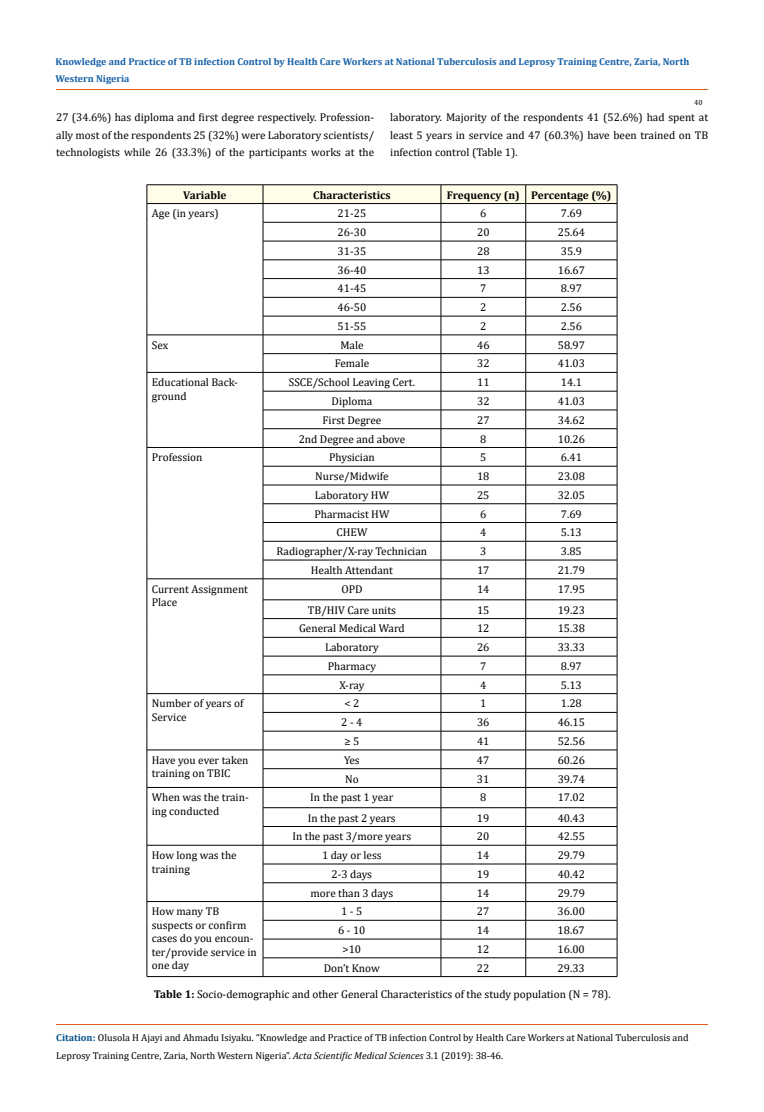
<style>
.page{position:relative;width:764px;height:1112px;background:#fff}
.page>*{position:absolute;margin:0;border:0;box-sizing:border-box;transform-origin:0 0}
.t1{font:11.25px/13.5px "Cambria";color:#000}
.t2{font:700 11.25px "Cambria";color:#000}
.t3{font:10px/17.5px "Cambria";color:#000}
.t4{font:700 10px/17.5px "Cambria";color:#1560a6}
.t5{font:7.5px "Cambria";color:#000}
.s1{font-weight:700}
.s2{font-weight:700;color:#035089}
.s3{font-style:italic}
</style>
<div class="page">
<hr style="left:147px;top:184px;width:116px;height:1px;background:#000">
<hr style="left:263px;top:184px;width:178px;height:1px;background:#000">
<hr style="left:441px;top:184px;width:85px;height:1px;background:#000">
<hr style="left:526px;top:184px;width:91px;height:1px;background:#000">
<svg style="left:147px;top:185px;width:471px;height:791px"></svg>
<hr style="left:147px;top:976px;width:116px;height:1px;background:#000">
<hr style="left:263px;top:976px;width:178px;height:1px;background:#000">
<hr style="left:441px;top:976px;width:85px;height:1px;background:#000">
<hr style="left:526px;top:976px;width:91px;height:1px;background:#000">
<hr style="left:56px;top:90px;width:652px;height:1px;background:#e05d1a">
<hr style="left:56px;top:1024px;width:652px;height:1px;background:#e05d1a">
<p class="t4" style="left:56px;top:52px;width:635px">Knowledge and Practice of TB infection Control by Health Care Workers at National Tuberculosis and Leprosy Training Centre, Zaria, North<br>Western Nigeria</p>
<p class="t5" style="left:694px;top:98px;width:10px">40</p>
<p class="t1" style="left:56px;top:108px;width:319px;line-height:17.5px;text-align:justify">27 (34.6%) has diploma and first degree respectively. Profession&shy;ally most of the respondents 25 (32%) were Laboratory scientists/ technologists while 26 (33.3%) of the participants works at the</p>
<p class="t1" style="left:390px;top:109px;width:319px;line-height:17.5px;text-align:justify">laboratory. Majority of the respondents 41 (52.6%) had spent at least 5 years in service and 47 (60.3%) have been trained on TB infection control (Table 1).</p>
<p class="t2" style="left:183px;top:187px;width:45px">Variable</p>
<p class="t2" style="left:313px;top:187px;width:79px">Characteristics</p>
<p class="t2" style="left:447px;top:187px;width:166px">Frequency (n) Percentage (%)</p>
<p class="t1" style="left:152px;top:207px;width:68px">Age (in years)</p>
<p class="t1" style="left:338px;top:207px;width:30px">21-25</p>
<p class="t1" style="left:480px;top:207px;width:8px">6</p>
<p class="t1" style="left:561px;top:207px;width:23px">7.69</p>
<p class="t1" style="left:338px;top:225px;width:30px">26-30</p>
<p class="t1" style="left:477px;top:225px;width:14px">20</p>
<p class="t1" style="left:558px;top:225px;width:29px">25.64</p>
<p class="t1" style="left:338px;top:244px;width:30px">31-35</p>
<p class="t1" style="left:477px;top:244px;width:14px">28</p>
<p class="t1" style="left:561px;top:244px;width:23px">35.9</p>
<p class="t1" style="left:338px;top:263px;width:30px">36-40</p>
<p class="t1" style="left:477px;top:263px;width:14px">13</p>
<p class="t1" style="left:558px;top:263px;width:29px">16.67</p>
<p class="t1" style="left:338px;top:282px;width:30px">41-45</p>
<p class="t1" style="left:480px;top:282px;width:8px">7</p>
<p class="t1" style="left:561px;top:282px;width:23px">8.97</p>
<p class="t1" style="left:338px;top:300px;width:30px">46-50</p>
<p class="t1" style="left:480px;top:300px;width:8px">2</p>
<p class="t1" style="left:561px;top:300px;width:23px">2.56</p>
<p class="t1" style="left:338px;top:319px;width:30px">51-55</p>
<p class="t1" style="left:480px;top:319px;width:8px">2</p>
<p class="t1" style="left:561px;top:319px;width:23px">2.56</p>
<p class="t1" style="left:152px;top:338px;width:18px">Sex</p>
<p class="t1" style="left:340px;top:338px;width:25px">Male</p>
<p class="t1" style="left:477px;top:338px;width:14px">46</p>
<p class="t1" style="left:558px;top:338px;width:29px">58.97</p>
<p class="t1" style="left:335px;top:357px;width:36px">Female</p>
<p class="t1" style="left:477px;top:357px;width:14px">32</p>
<p class="t1" style="left:558px;top:357px;width:29px">41.03</p>
<p class="t1" style="left:152px;top:375px;width:88px">Educational Back&shy;ground</p>
<p class="t1" style="left:289px;top:375px;width:128px">SSCE/School Leaving Cert.</p>
<p class="t1" style="left:477px;top:375px;width:14px">11</p>
<p class="t1" style="left:561px;top:375px;width:23px">14.1</p>
<p class="t1" style="left:332px;top:394px;width:42px">Diploma</p>
<p class="t1" style="left:477px;top:394px;width:14px">32</p>
<p class="t1" style="left:558px;top:394px;width:29px">41.03</p>
<p class="t1" style="left:322px;top:413px;width:60px">First Degree</p>
<p class="t1" style="left:477px;top:413px;width:14px">27</p>
<p class="t1" style="left:558px;top:413px;width:29px">34.62</p>
<p class="t1" style="left:299px;top:432px;width:108px">2nd Degree and above</p>
<p class="t1" style="left:480px;top:432px;width:8px">8</p>
<p class="t1" style="left:558px;top:432px;width:29px">10.26</p>
<p class="t1" style="left:152px;top:450px;width:52px">Profession</p>
<p class="t1" style="left:329px;top:450px;width:47px">Physician</p>
<p class="t1" style="left:480px;top:450px;width:8px">5</p>
<p class="t1" style="left:561px;top:450px;width:23px">6.41</p>
<p class="t1" style="left:315px;top:469px;width:75px">Nurse/Midwife</p>
<p class="t1" style="left:477px;top:469px;width:14px">18</p>
<p class="t1" style="left:558px;top:469px;width:29px">23.08</p>
<p class="t1" style="left:315px;top:488px;width:76px">Laboratory HW</p>
<p class="t1" style="left:477px;top:488px;width:14px">25</p>
<p class="t1" style="left:558px;top:488px;width:29px">32.05</p>
<p class="t1" style="left:314px;top:507px;width:76px">Pharmacist HW</p>
<p class="t1" style="left:480px;top:507px;width:8px">6</p>
<p class="t1" style="left:561px;top:507px;width:23px">7.69</p>
<p class="t1" style="left:336px;top:525px;width:32px">CHEW</p>
<p class="t1" style="left:480px;top:525px;width:8px">4</p>
<p class="t1" style="left:561px;top:525px;width:23px">5.13</p>
<p class="t1" style="left:277px;top:544px;width:152px">Radiographer/X-ray Technician</p>
<p class="t1" style="left:480px;top:544px;width:8px">3</p>
<p class="t1" style="left:561px;top:544px;width:23px">3.85</p>
<p class="t1" style="left:311px;top:563px;width:84px">Health Attendant</p>
<p class="t1" style="left:477px;top:563px;width:14px">17</p>
<p class="t1" style="left:558px;top:563px;width:29px">21.79</p>
<p class="t1" style="left:152px;top:582px;width:98px">Current Assignment<br>Place</p>
<p class="t1" style="left:341px;top:582px;width:23px">OPD</p>
<p class="t1" style="left:477px;top:582px;width:14px">14</p>
<p class="t1" style="left:558px;top:582px;width:29px">17.95</p>
<p class="t1" style="left:308px;top:603px;width:90px">TB/HIV Care units</p>
<p class="t1" style="left:477px;top:603px;width:14px">15</p>
<p class="t1" style="left:558px;top:603px;width:29px">19.23</p>
<p class="t1" style="left:299px;top:621px;width:107px">General Medical Ward</p>
<p class="t1" style="left:477px;top:621px;width:14px">12</p>
<p class="t1" style="left:558px;top:621px;width:29px">15.38</p>
<p class="t1" style="left:325px;top:640px;width:55px">Laboratory</p>
<p class="t1" style="left:477px;top:640px;width:14px">26</p>
<p class="t1" style="left:558px;top:640px;width:29px">33.33</p>
<p class="t1" style="left:328px;top:659px;width:50px">Pharmacy</p>
<p class="t1" style="left:480px;top:659px;width:8px">7</p>
<p class="t1" style="left:561px;top:659px;width:23px">8.97</p>
<p class="t1" style="left:339px;top:678px;width:27px">X-ray</p>
<p class="t1" style="left:480px;top:678px;width:8px">4</p>
<p class="t1" style="left:561px;top:678px;width:23px">5.13</p>
<p class="t1" style="left:152px;top:696px;width:93px">Number of years of<br>Service</p>
<p class="t1" style="left:344px;top:696px;width:16px">&lt; 2</p>
<p class="t1" style="left:480px;top:696px;width:8px">1</p>
<p class="t1" style="left:561px;top:696px;width:23px">1.28</p>
<p class="t1" style="left:341px;top:715px;width:23px">2 - 4</p>
<p class="t1" style="left:477px;top:715px;width:14px">36</p>
<p class="t1" style="left:558px;top:715px;width:29px">46.15</p>
<p class="t1" style="left:344px;top:734px;width:16px">≥ 5</p>
<p class="t1" style="left:477px;top:734px;width:14px">41</p>
<p class="t1" style="left:558px;top:734px;width:29px">52.56</p>
<p class="t1" style="left:152px;top:753px;width:98px">Have you ever taken training on TBIC</p>
<p class="t1" style="left:344px;top:753px;width:17px">Yes</p>
<p class="t1" style="left:477px;top:753px;width:14px">47</p>
<p class="t1" style="left:558px;top:753px;width:29px">60.26</p>
<p class="t1" style="left:345px;top:771px;width:15px">No</p>
<p class="t1" style="left:477px;top:771px;width:14px">31</p>
<p class="t1" style="left:557px;top:771px;width:29px">39.74</p>
<p class="t1" style="left:152px;top:790px;width:99px">When was the train&shy;ing conducted</p>
<p class="t1" style="left:310px;top:790px;width:85px">In the past 1 year</p>
<p class="t1" style="left:480px;top:790px;width:8px">8</p>
<p class="t1" style="left:558px;top:790px;width:29px">17.02</p>
<p class="t1" style="left:308px;top:810px;width:89px">In the past 2 years</p>
<p class="t1" style="left:477px;top:810px;width:14px">19</p>
<p class="t1" style="left:558px;top:810px;width:29px">40.43</p>
<p class="t1" style="left:292px;top:829px;width:120px">In the past 3/more years</p>
<p class="t1" style="left:477px;top:829px;width:14px">20</p>
<p class="t1" style="left:558px;top:829px;width:29px">42.55</p>
<p class="t1" style="left:152px;top:848px;width:86px">How long was the training</p>
<p class="t1" style="left:322px;top:848px;width:61px">1 day or less</p>
<p class="t1" style="left:477px;top:848px;width:14px">14</p>
<p class="t1" style="left:558px;top:848px;width:29px">29.79</p>
<p class="t1" style="left:331px;top:867px;width:42px">2-3 days</p>
<p class="t1" style="left:477px;top:867px;width:14px">19</p>
<p class="t1" style="left:557px;top:867px;width:29px">40.42</p>
<p class="t1" style="left:310px;top:885px;width:84px">more than 3 days</p>
<p class="t1" style="left:477px;top:885px;width:14px">14</p>
<p class="t1" style="left:557px;top:885px;width:29px">29.79</p>
<p class="t1" style="left:152px;top:904px;width:107px">How many TB suspects or confirm cases do you encoun&shy;ter/provide service in one day</p>
<p class="t1" style="left:341px;top:904px;width:23px">1 - 5</p>
<p class="t1" style="left:477px;top:904px;width:14px">27</p>
<p class="t1" style="left:557px;top:904px;width:29px">36.00</p>
<p class="t1" style="left:338px;top:923px;width:29px">6 - 10</p>
<p class="t1" style="left:477px;top:923px;width:14px">14</p>
<p class="t1" style="left:557px;top:923px;width:29px">18.67</p>
<p class="t1" style="left:342px;top:942px;width:20px">&gt;10</p>
<p class="t1" style="left:477px;top:942px;width:14px">12</p>
<p class="t1" style="left:557px;top:942px;width:29px">16.00</p>
<p class="t1" style="left:324px;top:960px;width:58px">Don’t Know</p>
<p class="t1" style="left:477px;top:960px;width:14px">22</p>
<p class="t1" style="left:557px;top:960px;width:29px">29.33</p>
<p class="t1" style="left:154px;top:987px;width:458px"><span class="s1">Table 1:</span> Socio-demographic and other General Characteristics of the study population (N = 78).</p>
<p class="t3" style="left:56px;top:1028px;width:634px"><span class="s2">Citation:</span> Olusola H Ajayi and Ahmadu Isiyaku. “Knowledge and Practice of TB infection Control by Health Care Workers at National Tuberculosis and<br>Leprosy Training Centre, Zaria, North Western Nigeria”. <span class="s3">Acta Scientific Medical Sciences</span> 3.1 (2019): 38-46.</p>
</div>
